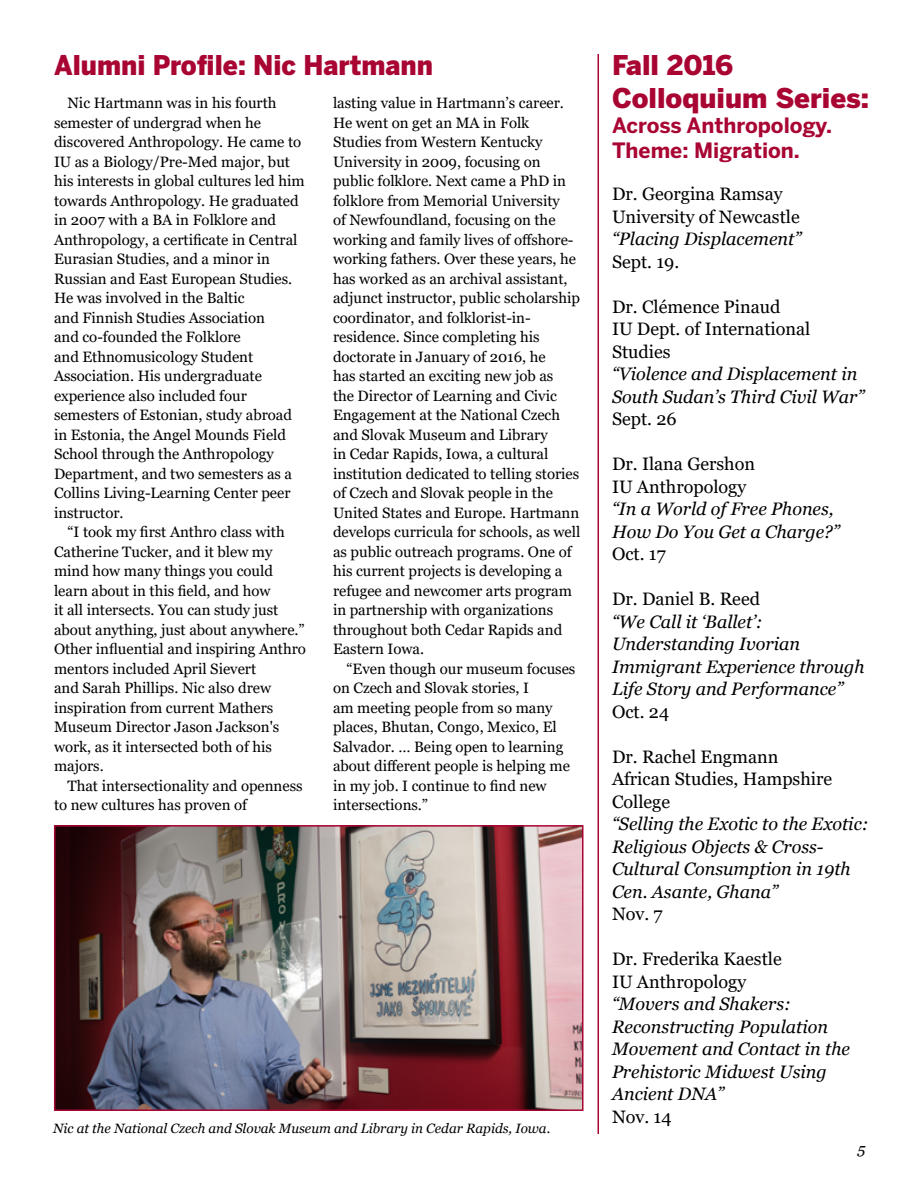
<style>
.page{position:relative;width:918px;height:1188px;background:#fff}
.page>*{position:absolute;margin:0;border:0;box-sizing:border-box;transform-origin:0 0}
.t1{font:900 27px "Benton Sans";color:#a90533;scale:.95 1}
.t2{font:900 27px/32.4px "Benton Sans";color:#a90533}
.t3{font:700 21px/25.2px "Benton Sans";color:#a90533}
.t4{font:italic 18px/22.5px "Georgia";color:#000}
.t5{font:18px/22.5px "Georgia";color:#000}
.t6{font:15px/19.5px "Georgia";color:#000}
.t7{font:italic 15px "Georgia";color:#000}
.t8{font:italic 13.5px "Georgia";color:#000}
</style>
<div class="page">
<hr style="left:598px;top:54px;width:1px;height:1080px;background:#a90533">
<img style="left:57px;top:828px;width:524px;height:280px">
<div style="left:54px;top:825px;width:530px;height:286px;border:2px solid #a90533"></div>
<h1 class="t1" style="left:54px;top:48px;width:400px">Alumni Profile: Nic Hartmann</h1>
<p class="t6" style="left:54px;top:93px;width:252px;text-indent:14px">Nic Hartmann was in his fourth semester of undergrad when he discovered Anthropology. He came to<br>IU as a Biology/Pre-Med major, but his interests in global cultures led him towards Anthropology. He graduated in 2007 with a BA in Folklore and<br>Anthropology, a certificate in Central<br>Eurasian Studies, and a minor in<br>Russian and East European Studies.<br>He was involved in the Baltic<br>and Finnish Studies Association<br>and co-founded the Folklore<br>and Ethnomusicology Student<br>Association. His undergraduate experience also included four semesters of Estonian, study abroad in Estonia, the Angel Mounds Field<br>School through the Anthropology<br>Department, and two semesters as a<br>Collins Living-Learning Center peer instructor.</p>
<p class="t6" style="left:54px;top:522px;width:253px;text-indent:14px">“I took my first Anthro class with<br>Catherine Tucker, and it blew my mind how many things you could learn about in this field, and how<br>it all intersects. You can study just about anything, just about anywhere.”<br>Other influential and inspiring Anthro mentors included April Sievert<br>and Sarah Phillips. Nic also drew inspiration from current Mathers<br>Museum Director Jason Jackson's work, as it intersected both of his majors.</p>
<p class="t6" style="left:54px;top:776px;width:250px;text-indent:14px">That intersectionality and openness to new cultures has proven of</p>
<p class="t6" style="left:333px;top:93px;width:249px">lasting value in Hartmann’s career.<br>He went on get an MA in Folk Studies from Western Kentucky University in 2009, focusing on public folklore. Next came a PhD in folklore from Memorial University<br>of Newfoundland, focusing on the working and family lives of offshore&shy;working fathers. Over these years, he has worked as an archival assistant, adjunct instructor, public scholarship coordinator, and folklorist-in&shy;residence. Since completing his doctorate in January of 2016, he<br>has started an exciting new job as<br>the Director of Learning and Civic Engagement at the National Czech and Slovak Museum and Library<br>in Cedar Rapids, Iowa, a cultural institution dedicated to telling stories of Czech and Slovak people in the United States and Europe. Hartmann develops curricula for schools, as well as public outreach programs. One of his current projects is developing a refugee and newcomer arts program in partnership with organizations throughout both Cedar Rapids and Eastern Iowa.</p>
<p class="t6" style="left:333px;top:659px;width:244px;text-indent:14px">“Even though our museum focuses on Czech and Slovak stories, I<br>am meeting people from so many places, Bhutan, Congo, Mexico, El<br>Salvador. … Being open to learning about different people is helping me in my job. I continue to find new intersections.”</p>
<p class="t8" style="left:53px;top:1120px;width:499px">Nic at the National Czech and Slovak Museum and Library in Cedar Rapids, Iowa.</p>
<h1 class="t2" style="left:612px;top:50px;width:258px">Fall 2016<br>Colloquium Series:</h1>
<h2 class="t3" style="left:612px;top:113px;width:222px">Across Anthropology.<br>Theme: Migration.</h2>
<p class="t5" style="left:612px;top:183px;width:189px">Dr. Georgina Ramsay<br>University of Newcastle</p>
<p class="t4" style="left:612px;top:228px;width:191px">“Placing Displacement”</p>
<p class="t5" style="left:612px;top:250px;width:69px">Sept. 19.</p>
<p class="t5" style="left:612px;top:295px;width:200px">Dr. Clémence Pinaud<br>IU Dept. of International<br>Studies</p>
<p class="t4" style="left:612px;top:363px;width:254px">“Violence and Displacement in<br>South Sudan’s Third Civil War”</p>
<p class="t5" style="left:612px;top:408px;width:66px">Sept. 26</p>
<p class="t5" style="left:612px;top:453px;width:145px">Dr. Ilana Gershon<br>IU Anthropology</p>
<p class="t4" style="left:612px;top:498px;width:229px">“In a World of Free Phones,<br>How Do You Get a Charge?”</p>
<p class="t5" style="left:612px;top:543px;width:55px">Oct. 17</p>
<p class="t5" style="left:612px;top:588px;width:150px">Dr. Daniel B. Reed</p>
<p class="t4" style="left:612px;top:610px;width:254px">“We Call it ‘Ballet’:<br>Understanding Ivorian<br>Immigrant Experience through<br>Life Story and Performance”</p>
<p class="t5" style="left:612px;top:700px;width:59px">Oct. 24</p>
<p class="t5" style="left:612px;top:745px;width:222px">Dr. Rachel Engmann<br>African Studies, Hampshire<br>College</p>
<p class="t4" style="left:612px;top:813px;width:258px">“Selling the Exotic to the Exotic:<br>Religious Objects &amp; Cross-<br>Cultural Consumption in 19th<br>Cen. Asante, Ghana”</p>
<p class="t5" style="left:612px;top:903px;width:52px">Nov. 7</p>
<p class="t5" style="left:612px;top:948px;width:171px">Dr. Frederika Kaestle<br>IU Anthropology</p>
<p class="t4" style="left:612px;top:993px;width:240px">“Movers and Shakers:<br>Reconstructing Population<br>Movement and Contact in the<br>Prehistoric Midwest Using<br>Ancient DNA”</p>
<p class="t5" style="left:612px;top:1105px;width:61px">Nov. 14</p>
<p class="t7" style="left:858px;top:1140px;width:9px">5</p>
</div>
